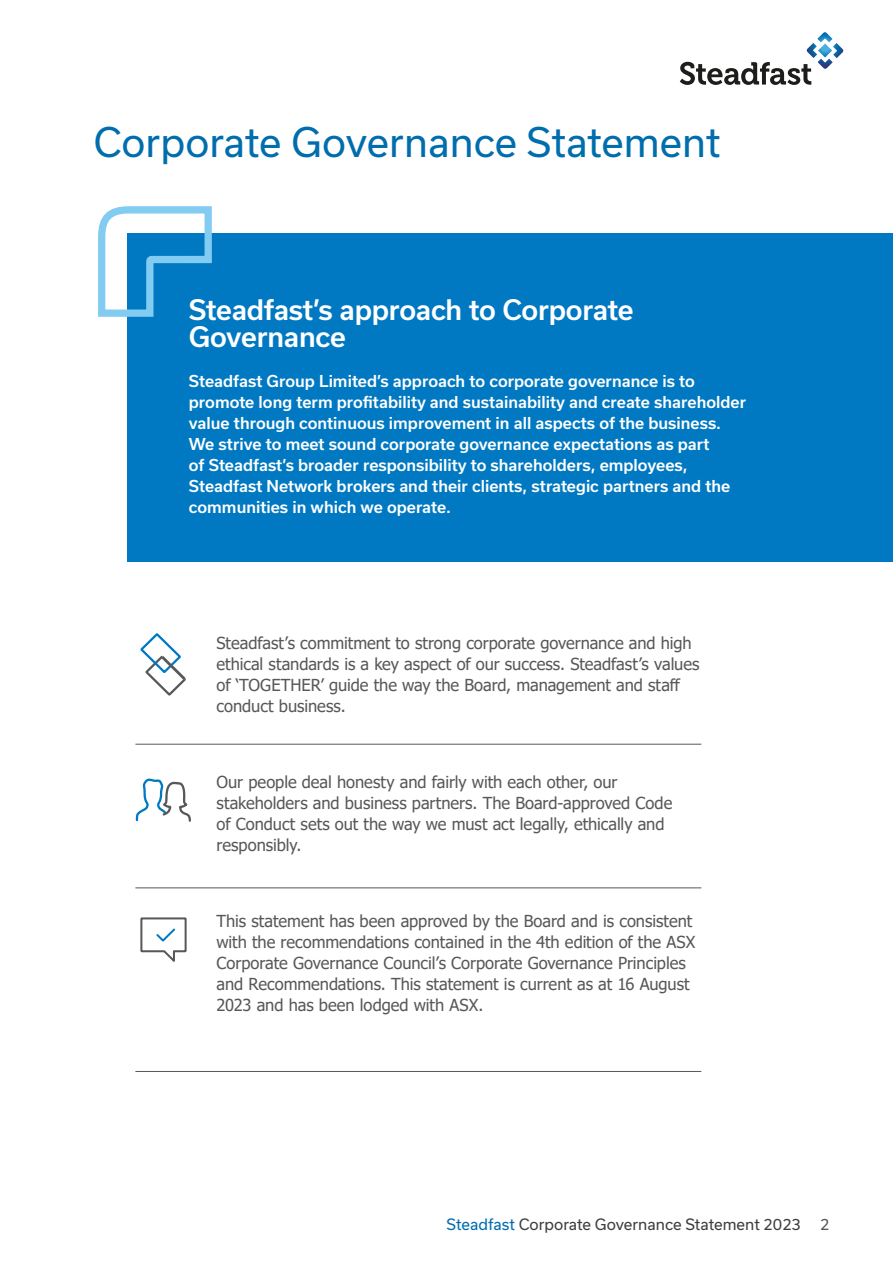
<style>
.page{position:relative;width:893px;height:1263px;background:#fff}
.page>*{position:absolute;margin:0;border:0;box-sizing:border-box;transform-origin:0 0}
.t1{font:39px "Usual";color:#006dad}
.pull_quote{font:500 27px/27px "Usual";letter-spacing:-.01em;color:#fff}
.body_copy{font:16.5px/21px "Tahoma";letter-spacing:-.005em;color:#57585a}
.pull_quote-2{font:500 15.6px/21px "Usual";color:#fff}
.t2{font:15px "Usual";color:#3e3e3f}
.t3{font:15px "Usual";color:#57585a}
.s1{color:#006dad}
</style>
<div class="page">
<svg style="left:680px;top:32px;width:164px;height:53px"></svg>
<div style="left:127px;top:233px;width:766px;height:329px;background:#0079c2"></div>
<svg style="left:135px;top:778px;width:56px;height:44px"></svg>
<div style="left:145px;top:656px;width:41px;height:40px;border:2px solid #57585a;border-radius:15px"></div>
<div style="left:140px;top:633px;width:41px;height:40px;border:2px solid #0079c2;border-radius:15px"></div>
<svg style="left:158px;top:653px;width:28px;height:30px"></svg>
<svg style="left:140px;top:917px;width:47px;height:45px"></svg>
<hr style="left:135px;top:744px;width:566px;height:1px;background:#57585a">
<hr style="left:135px;top:887px;width:566px;height:1px;background:#57585a">
<hr style="left:135px;top:1071px;width:566px;height:1px;background:#57585a">
<svg style="left:98px;top:206px;width:114px;height:111px"></svg>
<p class="t1" style="left:94px;top:119px;width:628px">Corporate Governance Statement</p>
<p class="pull_quote" style="left:189px;top:296px;width:446px">Steadfast’s approach to Corporate<br>Governance</p>
<p class="pull_quote-2" style="left:189px;top:370px;width:559px">Steadfast Group Limited’s approach to corporate governance is to promote long term profitability and sustainability and create shareholder value through continuous improvement in all aspects of the business.<br>We strive to meet sound corporate governance expectations as part<br>of Steadfast’s broader responsibility to shareholders, employees, Steadfast Network brokers and their clients, strategic partners and the communities in which we operate.</p>
<p class="body_copy" style="left:217px;top:634px;width:484px">Steadfast’s commitment to strong corporate governance and high ethical standards is a key aspect of our success. Steadfast’s values of ‘TOGETHER’ guide the way the Board, management and staff conduct business.</p>
<p class="body_copy" style="left:217px;top:773px;width:457px">Our people deal honesty and fairly with each other, our stakeholders and business partners. The Board-approved Code of Conduct sets out the way we must act legally, ethically and responsibly.</p>
<p class="body_copy" style="left:217px;top:912px;width:480px">This statement has been approved by the Board and is consistent with the recommendations contained in the 4th edition of the ASX Corporate Governance Council’s Corporate Governance Principles and Recommendations. This statement is current as at 16 August 2023 and has been lodged with ASX.</p>
<p class="t2" style="left:446px;top:1216px;width:356px"><span class="s1">Steadfast</span> Corporate Governance Statement 2023</p>
<p class="t3" style="left:820px;top:1216px;width:11px">2</p>
</div>
